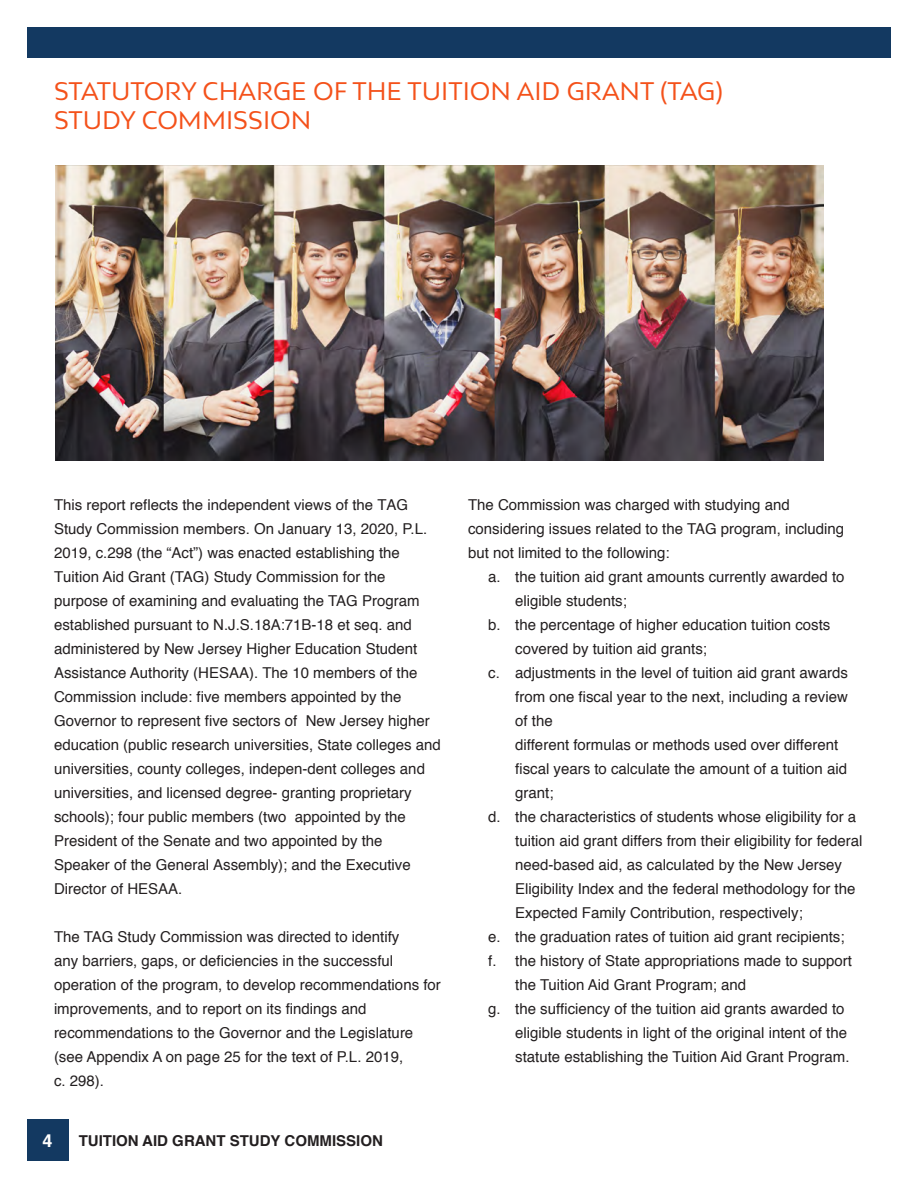
<style>
.page{position:relative;width:918px;height:1188px;background:#fff}
.page>*{position:absolute;margin:0;border:0;box-sizing:border-box;transform-origin:0 0}
.TOC_Body_Title{font:24px/28.8px "Bw Mitga";color:#f4511a}
.t1{font:700 18px "Helvetica";color:#fff}
.TOC_Body_Title-2{font:15px/24px "Helvetica";color:#231f20}
.t2{font:700 15px "Helvetica";color:#231f20}
</style>
<div class="page">
<div style="left:27px;top:1120px;width:41px;height:41px;background:#133961"></div>
<div style="left:27px;top:27px;width:864px;height:30px;background:#133961"></div>
<img style="left:56px;top:166px;width:768px;height:295px">
<p class="TOC_Body_Title" style="left:54px;top:76px;width:670px">STATUTORY CHARGE OF THE TUITION AID GRANT (TAG)<br>STUDY COMMISSION</p>
<p class="TOC_Body_Title-2" style="left:54px;top:493px;width:388px">This report reflects the independent views of the TAG Study Commission members. On January 13, 2020, P.L.<br>2019, c.298 (the “Act”) was enacted establishing the Tuition Aid Grant (TAG) Study Commission for the purpose of examining and evaluating the TAG Program established pursuant to N.J.S.18A:71B-18 et seq. and administered by New Jersey Higher Education Student Assistance Authority (HESAA). The 10 members of the Commission include: five members appointed by the Governor to represent five sectors of New Jersey higher education (public research universities, State colleges and universities, county colleges, indepen-dent colleges and universities, and licensed degree- granting proprietary schools); four public members (two appointed by the President of the Senate and two appointed by the Speaker of the General Assembly); and the Executive Director of HESAA.</p>
<p class="TOC_Body_Title-2" style="left:54px;top:925px;width:388px">The TAG Study Commission was directed to identify<br>any barriers, gaps, or deficiencies in the successful operation of the program, to develop recommendations for improvements, and to report on its findings and recommendations to the Governor and the Legislature (see Appendix A on page 25 for the text of P.L. 2019,<br>c. 298).</p>
<p class="t1" style="left:43px;top:1126px;width:12px">4</p>
<p class="t2" style="left:79px;top:1129px;width:306px">TUITION AID GRANT STUDY COMMISSION</p>
<p class="TOC_Body_Title-2" style="left:468px;top:493px;width:378px">The Commission was charged with studying and considering issues related to the TAG program, including but not limited to the following:</p>
<p class="TOC_Body_Title-2" style="left:515px;top:565px;width:331px;text-indent:-27px">a. the tuition aid grant amounts currently awarded to eligible students;</p>
<p class="TOC_Body_Title-2" style="left:515px;top:613px;width:317px;text-indent:-27px">b. the percentage of higher education tuition costs covered by tuition aid grants;</p>
<p class="TOC_Body_Title-2" style="left:515px;top:661px;width:334px;text-indent:-27px">c. adjustments in the level of tuition aid grant awards from one fiscal year to the next, including a review of the<br>different formulas or methods used over different fiscal years to calculate the amount of a tuition aid grant;</p>
<p class="TOC_Body_Title-2" style="left:515px;top:805px;width:349px;text-indent:-27px">d. the characteristics of students whose eligibility for a tuition aid grant differs from their eligibility for federal need-based aid, as calculated by the New Jersey Eligibility Index and the federal methodology for the Expected Family Contribution, respectively;</p>
<p class="TOC_Body_Title-2" style="left:488px;top:925px;width:358px">e. the graduation rates of tuition aid grant recipients;</p>
<p class="TOC_Body_Title-2" style="left:515px;top:949px;width:338px;text-indent:-27px">f. the history of State appropriations made to support the Tuition Aid Grant Program; and</p>
<p class="TOC_Body_Title-2" style="left:515px;top:997px;width:336px;text-indent:-27px">g. the sufficiency of the tuition aid grants awarded to eligible students in light of the original intent of the statute establishing the Tuition Aid Grant Program.</p>
</div>
